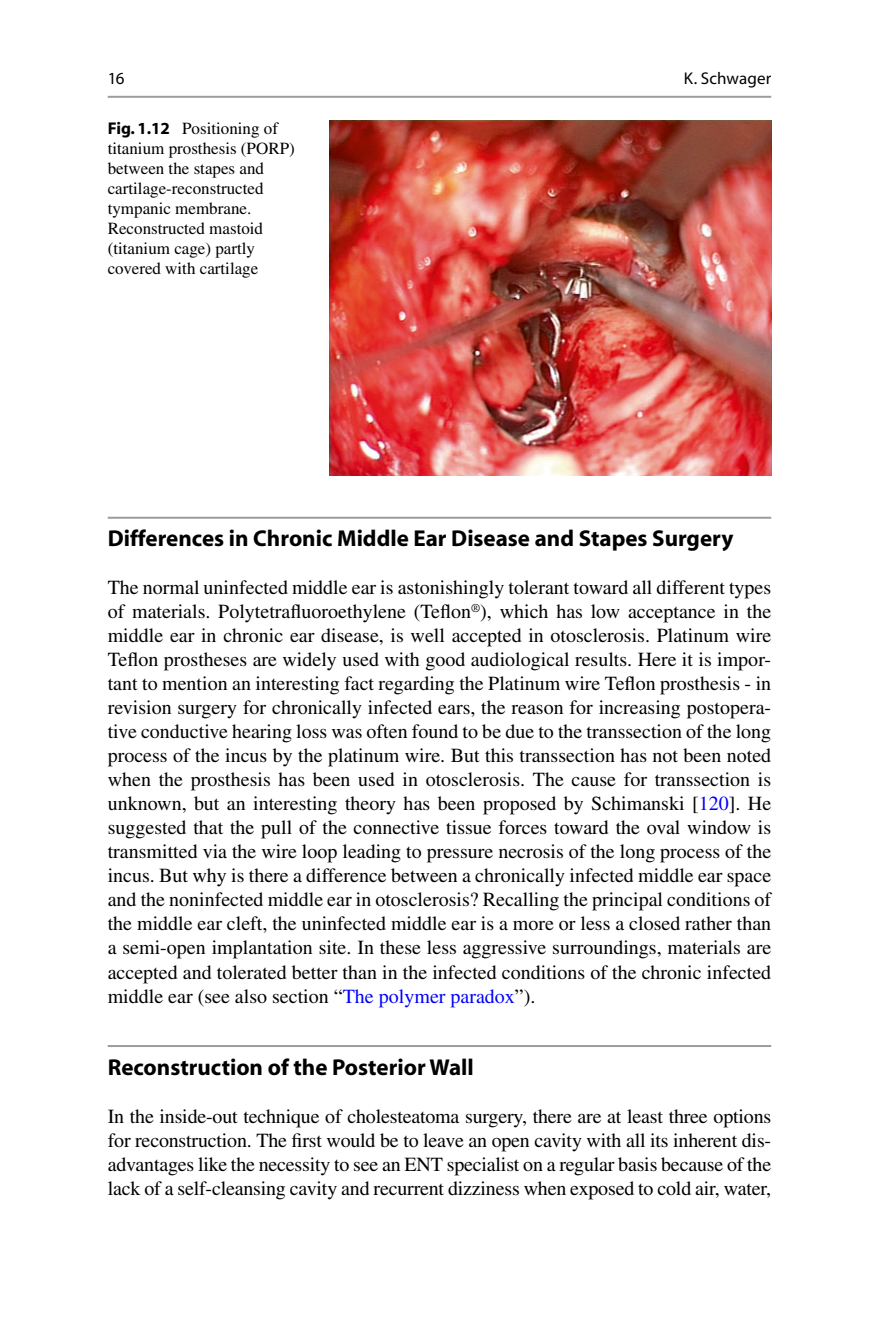
<style>
.page{position:relative;width:879px;height:1333px;background:#fff}
.page>*{position:absolute;margin:0;border:0;box-sizing:border-box;transform-origin:0 0}
.t1{font:700 23px "Myriad";color:#000}
.t2{font:20px/24px "Times";letter-spacing:-.005em;color:#000;text-align:justify}
.t3{font:17px/20px "Times";color:#000}
.t4{font:17px "Myriad";letter-spacing:.01em;color:#000}
.s1{font-family:"Myriad";font-weight:700}
.s2{color:#0000fa}
</style>
<div class="page">
<hr style="left:108px;top:516px;width:663px;height:2px;background:#9c9c9c">
<hr style="left:108px;top:1044px;width:663px;height:2px;background:#9c9c9c">
<img style="left:329px;top:121px;width:442px;height:354px">
<hr style="left:108px;top:96px;width:663px;height:2px;background:#9c9c9c">
<p class="t4" style="left:108px;top:72px;width:18px">16</p>
<p class="t3" style="left:108px;top:120px;width:189px"><span class="s1">Fig. 1.12</span> Positioning of titanium prosthesis (PORP) between the stapes and cartilage-reconstructed tympanic membrane.<br>Reconstructed mastoid (titanium cage) partly covered with cartilage</p>
<p class="t4" style="left:684px;top:72px;width:89px">K. Schwager</p>
<p class="t1" style="left:108px;top:530px;width:627px">Differences in Chronic Middle Ear Disease and Stapes Surgery</p>
<p class="t2" style="left:108px;top:577px;width:665px">The normal uninfected middle ear is astonishingly tolerant toward all different types of materials. Polytetrafluoroethylene (Teflon<sup>®</sup>), which has low acceptance in the middle ear in chronic ear disease, is well accepted in otosclerosis. Platinum wire Teflon prostheses are widely used with good audiological results. Here it is impor&shy;tant to mention an interesting fact regarding the Platinum wire Teflon prosthesis - in revision surgery for chronically infected ears, the reason for increasing postopera&shy;tive conductive hearing loss was often found to be due to the transsection of the long process of the incus by the platinum wire. But this transsection has not been noted when the prosthesis has been used in otosclerosis. The cause for transsection is unknown, but an interesting theory has been proposed by Schimanski [ <span class="s2">120</span> ]. He suggested that the pull of the connective tissue forces toward the oval window is transmitted via the wire loop leading to pressure necrosis of the long process of the incus. But why is there a difference between a chronically infected middle ear space and the noninfected middle ear in otosclerosis? Recalling the principal conditions of the middle ear cleft, the uninfected middle ear is a more or less a closed rather than a semi-open implantation site. In these less aggressive surroundings, materials are accepted and tolerated better than in the infected conditions of the chronic infected middle ear (see also section “ <span class="s2">The polymer paradox</span> ”).</p>
<p class="t1" style="left:108px;top:1058px;width:367px">Reconstruction of the Posterior Wall</p>
<p class="t2" style="left:108px;top:1105px;width:665px">In the inside-out technique of cholesteatoma surgery, there are at least three options for reconstruction. The first would be to leave an open cavity with all its inherent dis&shy;advantages like the necessity to see an ENT specialist on a regular basis because of the lack of a self-cleansing cavity and recurrent dizziness when exposed to cold air, water,</p>
</div>
